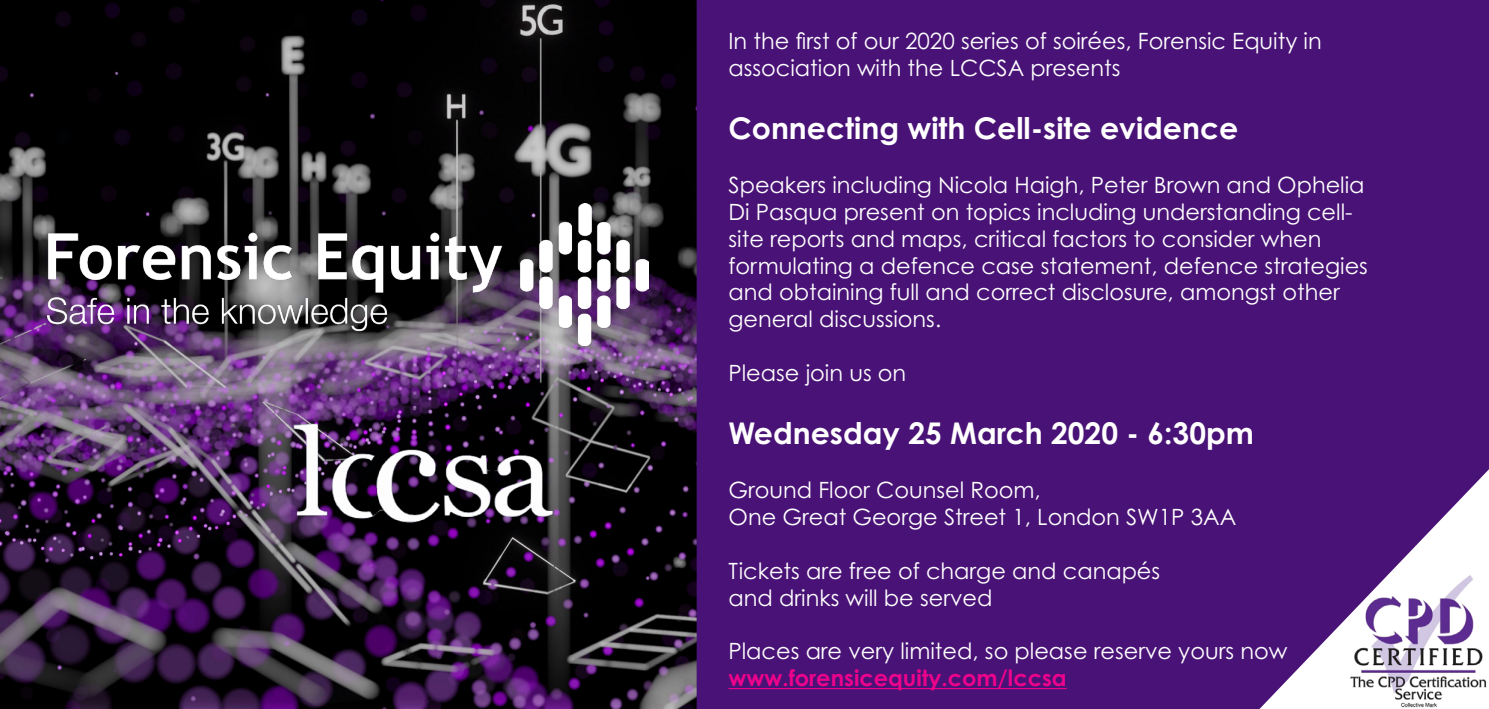
<style>
.page{position:relative;width:1489px;height:709px;background:#fff}
.page>*{position:absolute;margin:0;border:0;box-sizing:border-box;transform-origin:0 0}
.t1{font:700 30px "Century Gothic Pro";color:#fff}
.t2{font:22.5px/27px "Century Gothic Pro";color:#fff}
.t3{font:700 22.5px "Century Gothic Pro";color:#ed028c}
</style>
<div class="page">
<img style="left:0;top:0;width:696px;height:709px">
<div style="left:698px;top:1px;width:789px;height:706px;background:#491276"></div>
<img style="left:48px;top:204px;width:600px;height:141px">
<svg style="left:1030px;top:248px;width:458px;height:461px"></svg>
<hr style="left:728px;top:688px;width:338px;height:1px;background:#ed028c">
<img style="left:286px;top:415px;width:274px;height:139px">
<p class="t2" style="left:728px;top:27px;width:594px">In the first of our 2020 series of soirées, Forensic Equity in association with the LCCSA presents</p>
<p class="t1" style="left:728px;top:109px;width:511px">Connecting with Cell-site evidence</p>
<p class="t2" style="left:728px;top:171px;width:641px">Speakers including Nicola Haigh, Peter Brown and Ophelia Di Pasqua present on topics including understanding cell&shy;site reports and maps, critical factors to consider when formulating a defence case statement, defence strategies and obtaining full and correct disclosure, amongst other general discussions.</p>
<p class="t2" style="left:728px;top:359px;width:179px">Please join us on</p>
<p class="t1" style="left:728px;top:414px;width:527px">Wednesday 25 March 2020 - 6:30pm</p>
<p class="t2" style="left:728px;top:476px;width:313px">Ground Floor Counsel Room,</p>
<p class="t2" style="left:728px;top:503px;width:509px">One Great George Street 1, London SW1P 3AA</p>
<p class="t2" style="left:728px;top:556px;width:433px">Tickets are free of charge and canapés</p>
<p class="t2" style="left:728px;top:583px;width:265px">and drinks will be served</p>
<p class="t2" style="left:728px;top:637px;width:560px">Places are very limited, so please reserve yours now</p>
<p class="t3" style="left:728px;top:664px;width:340px">www.forensicequity.com/lccsa</p>
</div>
